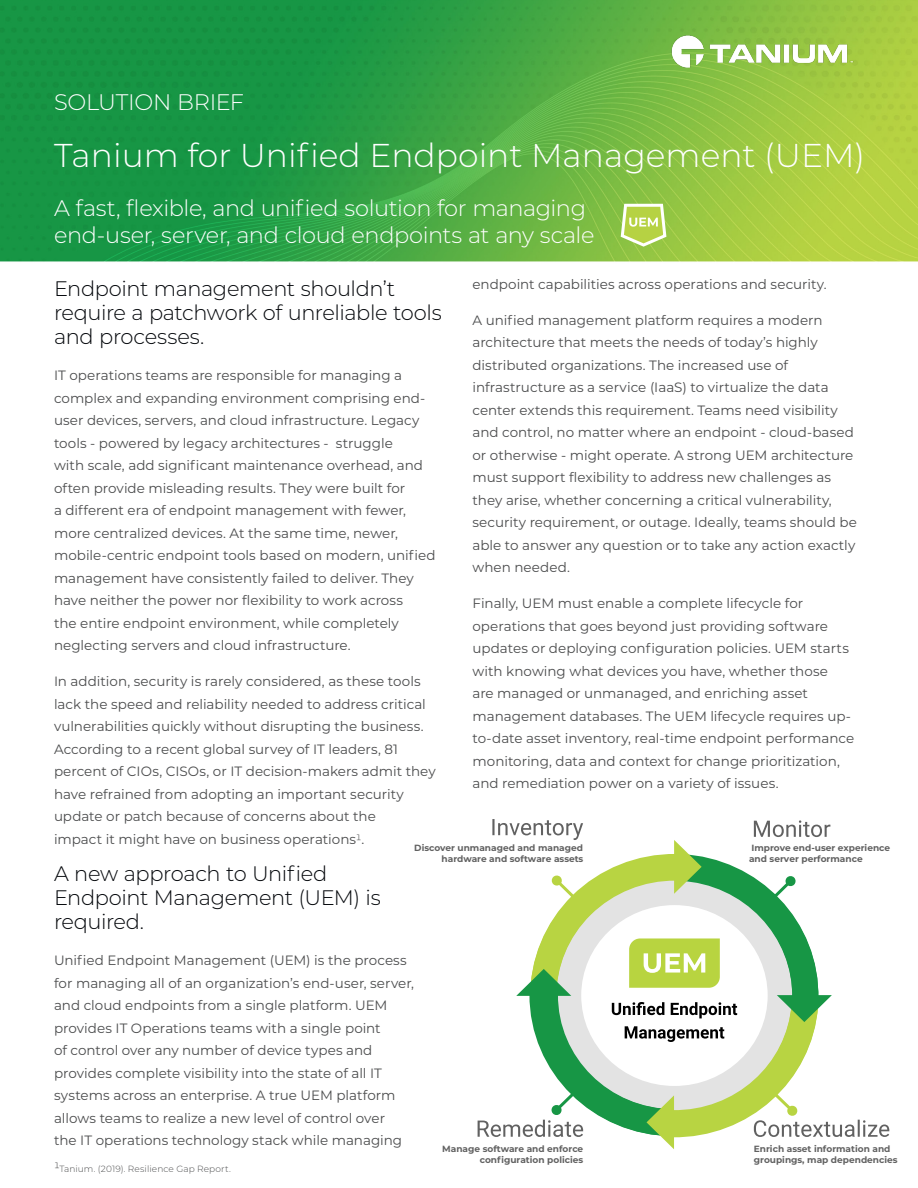
<style>
.page{position:relative;width:918px;height:1188px;background:#fff}
.page>*{position:absolute;margin:0;border:0;box-sizing:border-box;transform-origin:0 0}
.t1{font:300 33px "Montserrat";color:#fff}
.Subtitle__align_left{font:300 22.5px/27px "Montserrat";letter-spacing:-.015em;color:#fff}
.H4__align_left{font:300 22.5px "Montserrat";letter-spacing:-.01em;color:#fff}
.Subtitle__align_left-2{font:300 21px/24px "Montserrat";letter-spacing:-.02em;color:#03060a}
.Subtitle__align_left-3{font:13.5px/22.5px "Montserrat";color:#4b4c4d}
.Body_Text__align_lef{font:13.5px/22.5px "Montserrat";color:#4b4c4d}
.t2{font:700 9px/10.8px "Montserrat";color:#616161}
.Body_Copy{font:300 9px "Montserrat";letter-spacing:.015em;color:#4b4c4d}
.s1{font-weight:300}
.s2{font-size:13.5px}
</style>
<div class="page">
<img style="left:0;top:0;width:918px;height:262px">
<img style="left:661px;top:24px;width:203px;height:58px">
<svg style="left:621px;top:204px;width:45px;height:43px"></svg>
<svg style="left:478px;top:819px;width:411px;height:330px"></svg>
<p class="H4__align_left" style="left:54px;top:87px;width:192px">SOLUTION BRIEF</p>
<p class="t1" style="left:54px;top:133px;width:813px">Tanium for Unified Endpoint Management (UEM)</p>
<p class="Subtitle__align_left" style="left:54px;top:193px;width:542px">A fast, flexible, and unified solution for managing end-user, server, and cloud endpoints at any scale</p>
<p class="Subtitle__align_left-3" style="left:472px;top:272px;width:356px">endpoint capabilities across operations and security.</p>
<p class="Subtitle__align_left-3" style="left:472px;top:308px;width:386px">A unified management platform requires a modern architecture that meets the needs of today’s highly distributed organizations. The increased use of infrastructure as a service (IaaS) to virtualize the data center extends this requirement. Teams need visibility and control, no matter where an endpoint - cloud-based or otherwise - might operate. A strong UEM architecture must support flexibility to address new challenges as they arise, whether concerning a critical vulnerability, security requirement, or outage. Ideally, teams should be able to answer any question or to take any action exactly when needed.</p>
<p class="Body_Text__align_lef" style="left:472px;top:592px;width:383px">Finally, UEM must enable a complete lifecycle for operations that goes beyond just providing software updates or deploying configuration policies. UEM starts with knowing what devices you have, whether those<br>are managed or unmanaged, and enriching asset management databases. The UEM lifecycle requires up&shy;to-date asset inventory, real-time endpoint performance monitoring, data and context for change prioritization, and remediation power on a variety of issues.</p>
<p class="Subtitle__align_left-2" style="left:54px;top:276px;width:389px">Endpoint management shouldn’t require a patchwork of unreliable tools and processes.</p>
<p class="Subtitle__align_left-3" style="left:54px;top:364px;width:383px">IT operations teams are responsible for managing a complex and expanding environment comprising end&shy;user devices, servers, and cloud infrastructure. Legacy tools - powered by legacy architectures - struggle<br>with scale, add significant maintenance overhead, and often provide misleading results. They were built for<br>a different era of endpoint management with fewer, more centralized devices. At the same time, newer, mobile-centric endpoint tools based on modern, unified management have consistently failed to deliver. They have neither the power nor flexibility to work across<br>the entire endpoint environment, while completely neglecting servers and cloud infrastructure.</p>
<p class="Subtitle__align_left-3" style="left:54px;top:670px;width:383px">In addition, security is rarely considered, as these tools lack the speed and reliability needed to address critical vulnerabilities quickly without disrupting the business.<br>According to a recent global survey of IT leaders, 81 percent of CIOs, CISOs, or IT decision-makers admit they have refrained from adopting an important security update or patch because of concerns about the<br>impact it might have on business operations<span class="s1">1</span>.</p>
<p class="Subtitle__align_left-2" style="left:54px;top:861px;width:328px">A new approach to Unified<br>Endpoint Management (UEM) is required.</p>
<p class="Subtitle__align_left-3" style="left:54px;top:949px;width:361px">Unified Endpoint Management (UEM) is the process for managing all of an organization’s end-user, server, and cloud endpoints from a single platform. UEM provides IT Operations teams with a single point<br>of control over any number of device types and provides complete visibility into the state of all IT systems across an enterprise. A true UEM platform allows teams to realize a new level of control over<br>the IT operations technology stack while managing</p>
<p class="t2" style="left:414px;top:842px;width:170px;text-align:right">Discover unmanaged and managed hardware and software assets</p>
<p class="t2" style="left:749px;top:842px;width:143px">Improve end-user experience and server performance</p>
<p class="t2" style="left:754px;top:1143px;width:145px">Enrich asset information and groupings, map dependencies</p>
<p class="t2" style="left:442px;top:1143px;width:142px;text-align:right">Manage software and enforce configuration policies</p>
<p class="Body_Copy" style="left:54px;top:1162px;width:178px"><span class="s2">1</span>Tanium. (2019). Resilience Gap Report.</p>
</div>
